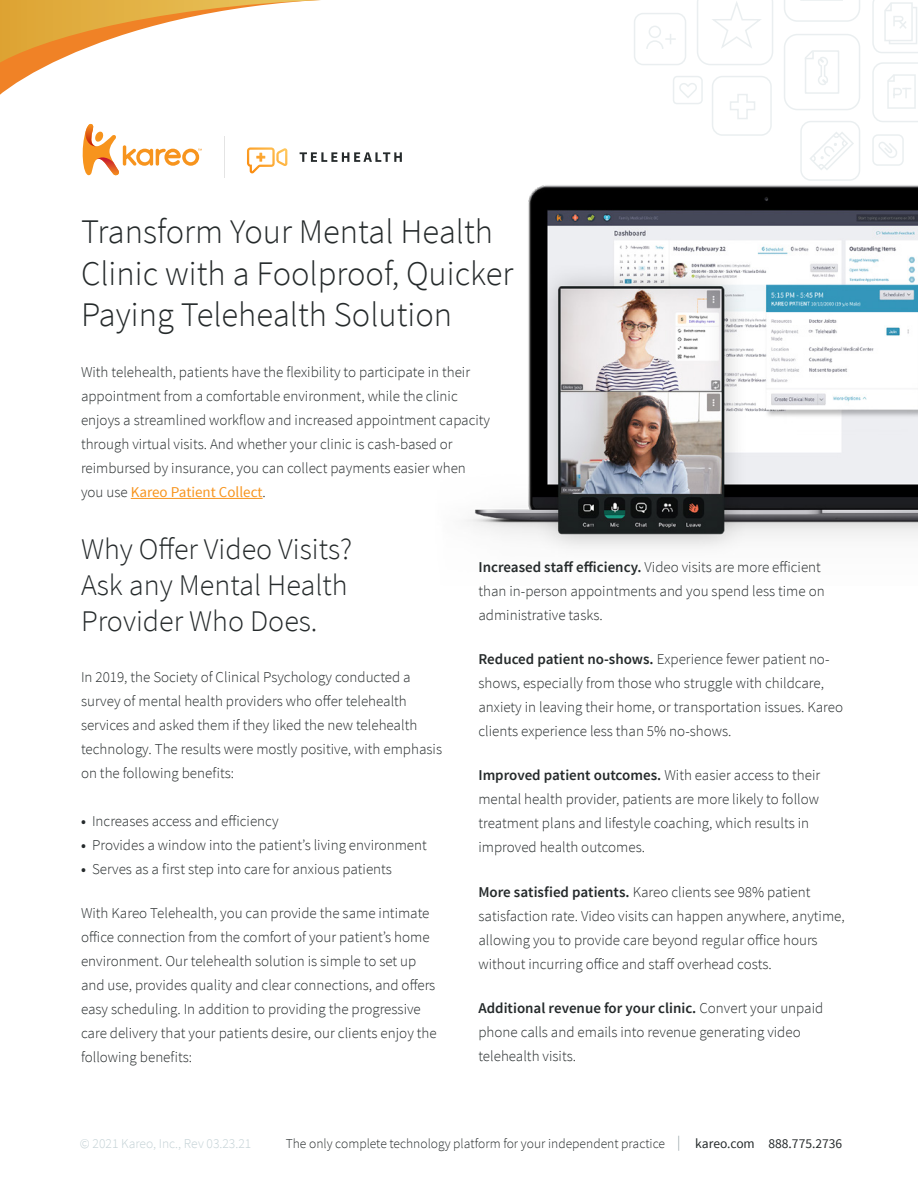
<style>
.page{position:relative;width:918px;height:1188px;background:#fff}
.page>*{position:absolute;margin:0;border:0;box-sizing:border-box;transform-origin:0 0}
.t1{font:300 34.5px/41.4px "Source Sans Pro";color:#252a2b}
.t2{font:300 30px/36px "Source Sans Pro";color:#252a2b}
.t3{font:300 15px/24px "Source Sans Pro";color:#252a2b}
.t4{font:300 13.5px "Source Sans Pro";color:#252a2b}
.t5{font:300 13.5px "Source Sans Pro";color:#c3d1d5}
.s1{font-weight:400;color:#f7941d}
.s2{font-weight:600}
.s3{font-size:15px;color:#869499}
.s4{font-weight:400}
</style>
<div class="page">
<svg style="left:0;top:0;width:321px;height:95px"></svg>
<svg style="left:784px;top:0;width:76px;height:22px"></svg>
<div style="left:712px;top:76px;width:60px;height:60px;border:2px solid #c3d1d5;border-radius:10px"></div>
<svg style="left:730px;top:94px;width:25px;height:25px"></svg>
<svg style="left:673px;top:76px;width:30px;height:28px"></svg>
<div style="left:784px;top:34px;width:76px;height:76px;border:2px solid #c3d1d5;border-radius:13px"></div>
<svg style="left:805px;top:50px;width:34px;height:44px"></svg>
<svg style="left:697px;top:0;width:76px;height:65px"></svg>
<div style="left:634px;top:13px;width:52px;height:52px;border:2px solid #c3d1d5;border-radius:9px"></div>
<div style="left:649px;top:26px;width:12px;height:12px;border:2px solid #c3d1d5;border-radius:50%"></div>
<svg style="left:646px;top:34px;width:30px;height:15px"></svg>
<svg style="left:872px;top:62px;width:46px;height:58px"></svg>
<svg style="left:872px;top:0;width:46px;height:53px"></svg>
<img style="left:465px;top:120px;width:453px;height:429px">
<hr style="left:131px;top:498px;width:132px;height:1px;background:#f7941d">
<svg style="left:300px;top:152px;width:102px;height:10px"></svg>
<hr style="left:224px;top:136px;width:1px;height:41px;background:#e4e4e4">
<svg style="left:82px;top:123px;width:120px;height:52px"></svg>
<svg style="left:247px;top:147px;width:40px;height:26px"></svg>
<h1 class="t1" style="left:81px;top:212px;width:434px">Transform Your Mental Health<br>Clinic with a Foolproof, Quicker<br>Paying Telehealth Solution</h1>
<p class="t3" style="left:81px;top:360px;width:411px">With telehealth, patients have the flexibility to participate in their appointment from a comfortable environment, while the clinic enjoys a streamlined workflow and increased appointment capacity through virtual visits. And whether your clinic is cash-based or reimbursed by insurance, you can collect payments easier when you use <span class="s1">Kareo Patient Collect</span>.</p>
<h2 class="t2" style="left:81px;top:531px;width:273px">Why Offer Video Visits?<br>Ask any Mental Health<br>Provider Who Does.</h2>
<p class="t3" style="left:81px;top:665px;width:363px">In 2019, the Society of Clinical Psychology conducted a survey of mental health providers who offer telehealth services and asked them if they liked the new telehealth technology. The results were mostly positive, with emphasis on the following benefits:</p>
<p class="t3" style="left:81px;top:809px;width:199px"><span class="s2">•</span> Increases access and efficiency</p>
<p class="t3" style="left:81px;top:833px;width:347px"><span class="s2">•</span> Provides a window into the patient’s living environment</p>
<p class="t3" style="left:81px;top:857px;width:313px"><span class="s2">•</span> Serves as a first step into care for anxious patients</p>
<p class="t3" style="left:81px;top:901px;width:357px">With Kareo Telehealth, you can provide the same intimate office connection from the comfort of your patient’s home environment. Our telehealth solution is simple to set up and use, provides quality and clear connections, and offers easy scheduling. In addition to providing the progressive care delivery that your patients desire, our clients enjoy the following benefits:</p>
<p class="t3" style="left:478px;top:555px;width:348px"><span class="s2">Increased staff efficiency.</span> Video visits are more efficient than in-person appointments and you spend less time on administrative tasks.</p>
<p class="t3" style="left:478px;top:647px;width:366px"><span class="s2">Reduced patient no-shows.</span> Experience fewer patient no&shy;shows, especially from those who struggle with childcare, anxiety in leaving their home, or transportation issues. Kareo clients experience less than 5% no-shows.</p>
<p class="t3" style="left:478px;top:763px;width:343px"><span class="s2">Improved patient outcomes.</span> With easier access to their mental health provider, patients are more likely to follow treatment plans and lifestyle coaching, which results in improved health outcomes.</p>
<p class="t3" style="left:478px;top:880px;width:368px"><span class="s2">More satisfied patients.</span> Kareo clients see 98% patient satisfaction rate. Video visits can happen anywhere, anytime, allowing you to provide care beyond regular office hours without incurring office and staff overhead costs.</p>
<p class="t3" style="left:478px;top:996px;width:346px"><span class="s2">Additional revenue for your clinic.</span> Convert your unpaid phone calls and emails into revenue generating video telehealth visits.</p>
<p class="t5" style="left:80px;top:1136px;width:173px">© 2021 Kareo, Inc., Rev 03.23.21</p>
<p class="t4" style="left:286px;top:1136px;width:558px">The only complete technology platform for your independent practice <span class="s3">|</span> <span class="s4">kareo.com 888.775.2736</span></p>
</div>
